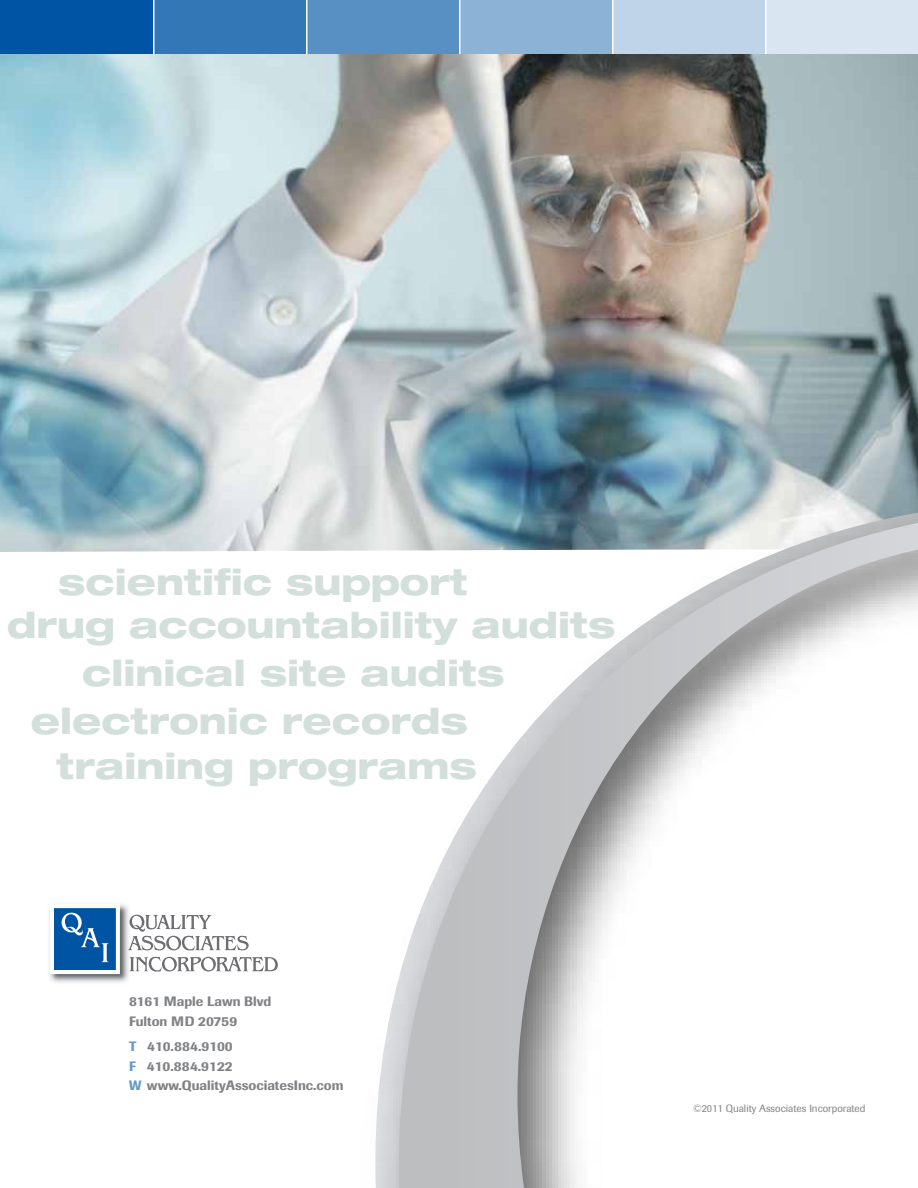
<style>
.page{position:relative;width:918px;height:1188px;background:#fff}
.page>*{position:absolute;margin:0;border:0;box-sizing:border-box;transform-origin:0 0}
.t1{font:800 expanded 36px "Helvetica Neue";color:#d3dfda}
.t2{font:500 13.5px/19.5px "Imago";color:#808285}
.t3{font:10.5px "Imago";color:#808285}
.s1{color:#6699c8}
</style>
<div class="page">
<img style="left:0;top:54px;width:918px;height:498px">
<div style="left:765px;top:0;width:153px;height:54px;background:#d9e5f1"></div>
<div style="left:612px;top:0;width:153px;height:54px;background:#bfd4e8"></div>
<div style="left:459px;top:0;width:153px;height:54px;background:#8cb2d6"></div>
<div style="left:306px;top:0;width:153px;height:54px;background:#5990c4"></div>
<div style="left:153px;top:0;width:153px;height:54px;background:#3377b6"></div>
<div style="left:0;top:0;width:153px;height:54px;background:#0054a4"></div>
<hr style="left:153px;top:0;width:1px;height:54px;background:#fff">
<hr style="left:306px;top:0;width:2px;height:54px;background:#fff">
<hr style="left:459px;top:0;width:1px;height:54px;background:#fff">
<hr style="left:612px;top:0;width:2px;height:54px;background:#fff">
<hr style="left:765px;top:0;width:1px;height:54px;background:#fff">
<img style="left:49px;top:904px;width:82px;height:79px">
<svg style="left:50px;top:904px;width:70px;height:70px"></svg>
<svg style="left:130px;top:957px;width:148px;height:15px"></svg>
<svg style="left:128px;top:915px;width:121px;height:35px"></svg>
<img style="left:353px;top:464px;width:565px;height:724px">
<svg style="left:399px;top:523px;width:519px;height:665px"></svg>
<p class="t1" style="left:58px;top:559px;width:411px">scientific support</p>
<p class="t1" style="left:7px;top:602px;width:610px">drug accountability audits</p>
<p class="t1" style="left:82px;top:650px;width:424px">clinical site audits</p>
<p class="t1" style="left:31px;top:698px;width:438px">electronic records</p>
<p class="t1" style="left:56px;top:743px;width:422px">training programs</p>
<p class="t2" style="left:129px;top:992px;width:144px">8161 Maple Lawn Blvd<br>Fulton MD 20759</p>
<p class="t2" style="left:129px;top:1037px;width:216px"><span class="s1">T</span> 410.884.9100<br><span class="s1">F</span> 410.884.9122<br><span class="s1">W</span> www.QualityAssociatesInc.com</p>
<p class="t3" style="left:693px;top:1102px;width:174px">©2011 Quality Associates Incorporated</p>
</div>
